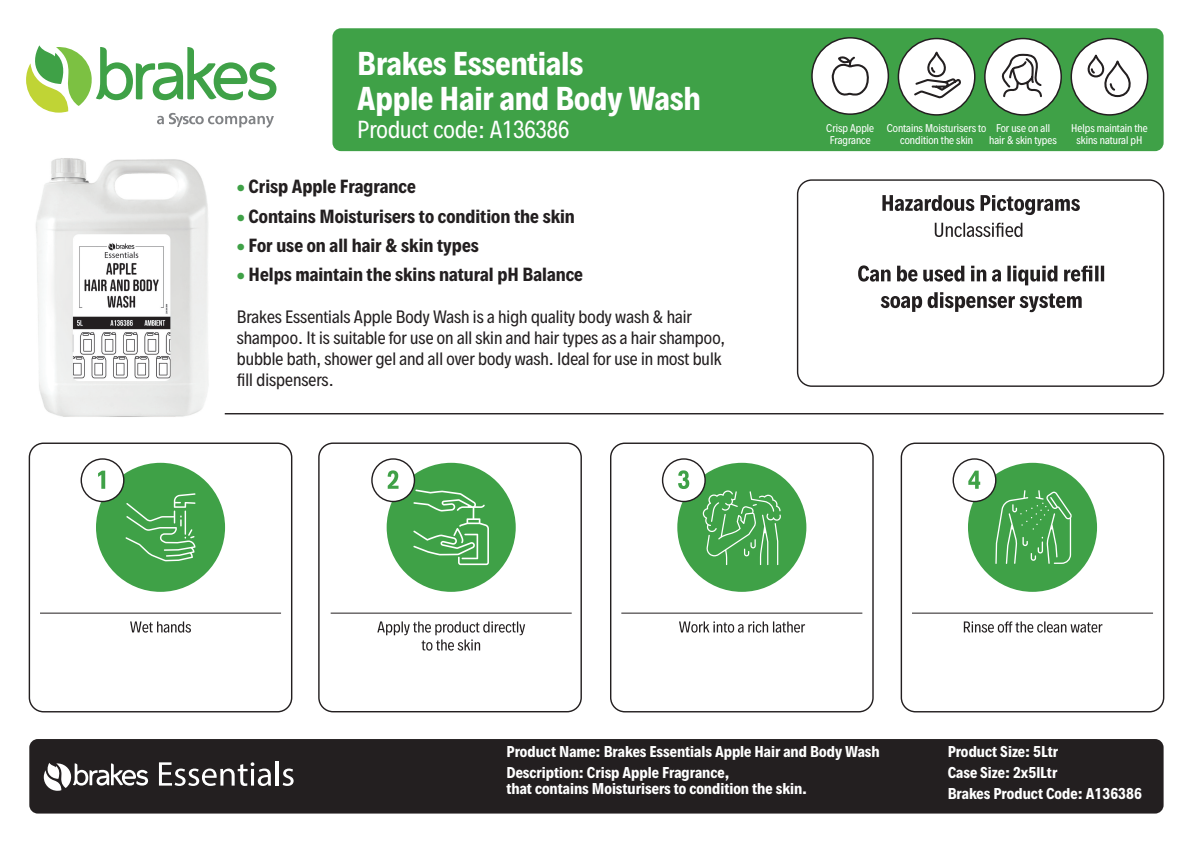
<style>
.page{position:relative;width:1191px;height:842px;background:#fff}
.page>*{position:absolute;margin:0;border:0;box-sizing:border-box;transform-origin:0 0}
.t1{font:700 29.5px/35.4px "Decalotype";letter-spacing:-.005em;color:#fff}
.t2{font:22px "Decalotype";color:#fff}
.t3{font:700 17px "Decalotype";color:#231f20}
.t4{font:16px/21px "Decalotype";color:#231f20}
.t5{font:700 14px/21px "Decalotype";color:#fff}
.t6{font:10px/12px "Decalotype";color:#fff;text-align:center}
.s1{color:#3fa147}
</style>
<div class="page">
<div style="left:29px;top:739px;width:1134px;height:74px;background:#231f20;border-radius:9px"></div>
<div style="left:332px;top:28px;width:831px;height:123px;background:#3fa147;border-radius:9px"></div>
<hr style="left:225px;top:413px;width:938px;height:1px;background:#231f20">
<div style="left:797px;top:179px;width:367px;height:208px;border:1px solid #231f20;border-radius:14px"></div>
<svg style="left:882px;top:195px;width:197px;height:20px"></svg>
<svg style="left:26px;top:45px;width:250px;height:83px"></svg>
<svg style="left:44px;top:763px;width:104px;height:28px"></svg>
<svg style="left:159px;top:762px;width:112px;height:24px"></svg>
<hr style="left:276px;top:761px;width:3px;height:25px;background:#fff">
<svg style="left:283px;top:768px;width:11px;height:18px"></svg>
<div style="left:29px;top:442px;width:263px;height:270px;border:1px solid #231f20;border-radius:14px"></div>
<div style="left:318px;top:442px;width:264px;height:270px;border:1px solid #231f20;border-radius:14px"></div>
<div style="left:610px;top:442px;width:263px;height:270px;border:1px solid #231f20;border-radius:14px"></div>
<div style="left:900px;top:442px;width:264px;height:270px;border:1px solid #231f20;border-radius:14px"></div>
<svg style="left:963px;top:621px;width:139px;height:12px"></svg>
<hr style="left:912px;top:613px;width:241px;height:1px;background:#231f20">
<div style="left:968px;top:463px;width:129px;height:129px;background:#3fa147;border-radius:50%"></div>
<div style="left:953px;top:459px;width:42px;height:42px;background:#fff;border-radius:50%"></div>
<div style="left:952px;top:458px;width:44px;height:44px;border:1px solid #231f20;border-radius:50%"></div>
<svg style="left:968px;top:471px;width:12px;height:18px"></svg>
<svg style="left:679px;top:621px;width:126px;height:12px"></svg>
<hr style="left:621px;top:613px;width:241px;height:1px;background:#231f20">
<div style="left:677px;top:463px;width:129px;height:129px;background:#3fa147;border-radius:50%"></div>
<div style="left:662px;top:459px;width:43px;height:42px;background:#fff;border-radius:50%"></div>
<div style="left:662px;top:458px;width:44px;height:44px;border:1px solid #231f20;border-radius:50%"></div>
<svg style="left:678px;top:470px;width:11px;height:19px"></svg>
<svg style="left:377px;top:621px;width:148px;height:30px"></svg>
<hr style="left:331px;top:613px;width:241px;height:1px;background:#231f20">
<div style="left:387px;top:463px;width:129px;height:129px;background:#3fa147;border-radius:50%"></div>
<div style="left:372px;top:459px;width:42px;height:42px;background:#fff;border-radius:50%"></div>
<div style="left:371px;top:458px;width:44px;height:44px;border:1px solid #231f20;border-radius:50%"></div>
<svg style="left:387px;top:470px;width:11px;height:19px"></svg>
<svg style="left:130px;top:621px;width:61px;height:12px"></svg>
<hr style="left:40px;top:613px;width:241px;height:1px;background:#231f20">
<div style="left:96px;top:463px;width:129px;height:129px;background:#3fa147;border-radius:50%"></div>
<div style="left:81px;top:459px;width:43px;height:42px;background:#fff;border-radius:50%"></div>
<div style="left:81px;top:458px;width:43px;height:44px;border:1px solid #231f20;border-radius:50%"></div>
<svg style="left:98px;top:471px;width:7px;height:18px"></svg>
<svg style="left:702px;top:490px;width:79px;height:75px"></svg>
<svg style="left:995px;top:490px;width:77px;height:74px"></svg>
<svg style="left:413px;top:489px;width:76px;height:76px"></svg>
<svg style="left:125px;top:493px;width:70px;height:68px"></svg>
<svg style="left:1071px;top:37px;width:76px;height:78px"></svg>
<svg style="left:812px;top:38px;width:249px;height:77px"></svg>
<svg style="left:858px;top:265px;width:246px;height:20px"></svg>
<svg style="left:880px;top:292px;width:201px;height:20px"></svg>
<img style="left:36px;top:158px;width:173px;height:259px">
<svg style="left:934px;top:223px;width:88px;height:14px"></svg>
<h1 class="t1" style="left:357px;top:45px;width:345px">Brakes Essentials<br>Apple Hair and Body Wash</h1>
<h2 class="t2" style="left:357px;top:115px;width:213px">Product code: A136386</h2>
<p class="t6" style="left:1071px;top:122px;width:78px">Helps maintain the skins natural pH</p>
<p class="t6" style="left:826px;top:122px;width:49px">Crisp Apple<br>Fragrance</p>
<p class="t6" style="left:887px;top:122px;width:101px">Contains Moisturisers to condition the skin</p>
<p class="t6" style="left:989px;top:122px;width:69px">For use on all hair &amp; skin types</p>
<p class="t3" style="left:237px;top:175px;width:180px"><span class="s1">•</span> Crisp Apple Fragrance</p>
<p class="t3" style="left:237px;top:204px;width:339px"><span class="s1">•</span> Contains Moisturisers to condition the skin</p>
<p class="t3" style="left:237px;top:234px;width:243px"><span class="s1">•</span> For use on all hair &amp; skin types</p>
<p class="t3" style="left:237px;top:263px;width:348px"><span class="s1">•</span> Helps maintain the skins natural pH Balance</p>
<p class="t4" style="left:237px;top:307px;width:490px">Brakes Essentials Apple Body Wash is a high quality body wash &amp; hair shampoo. It is suitable for use on all skin and hair types as a hair shampoo, bubble bath, shower gel and all over body wash. Ideal for use in most bulk fill dispensers.</p>
<p class="t5" style="left:506px;top:741px;width:375px">Product Name: Brakes Essentials Apple Hair and Body Wash<br>Description: Crisp Apple Fragrance,</p>
<p class="t5" style="left:506px;top:778px;width:302px">that contains Moisturisers to condition the skin.</p>
<p class="t5" style="left:947px;top:741px;width:196px">Product Size: 5Ltr<br>Case Size: 2x5lLtr<br>Brakes Product Code: A136386</p>
</div>
